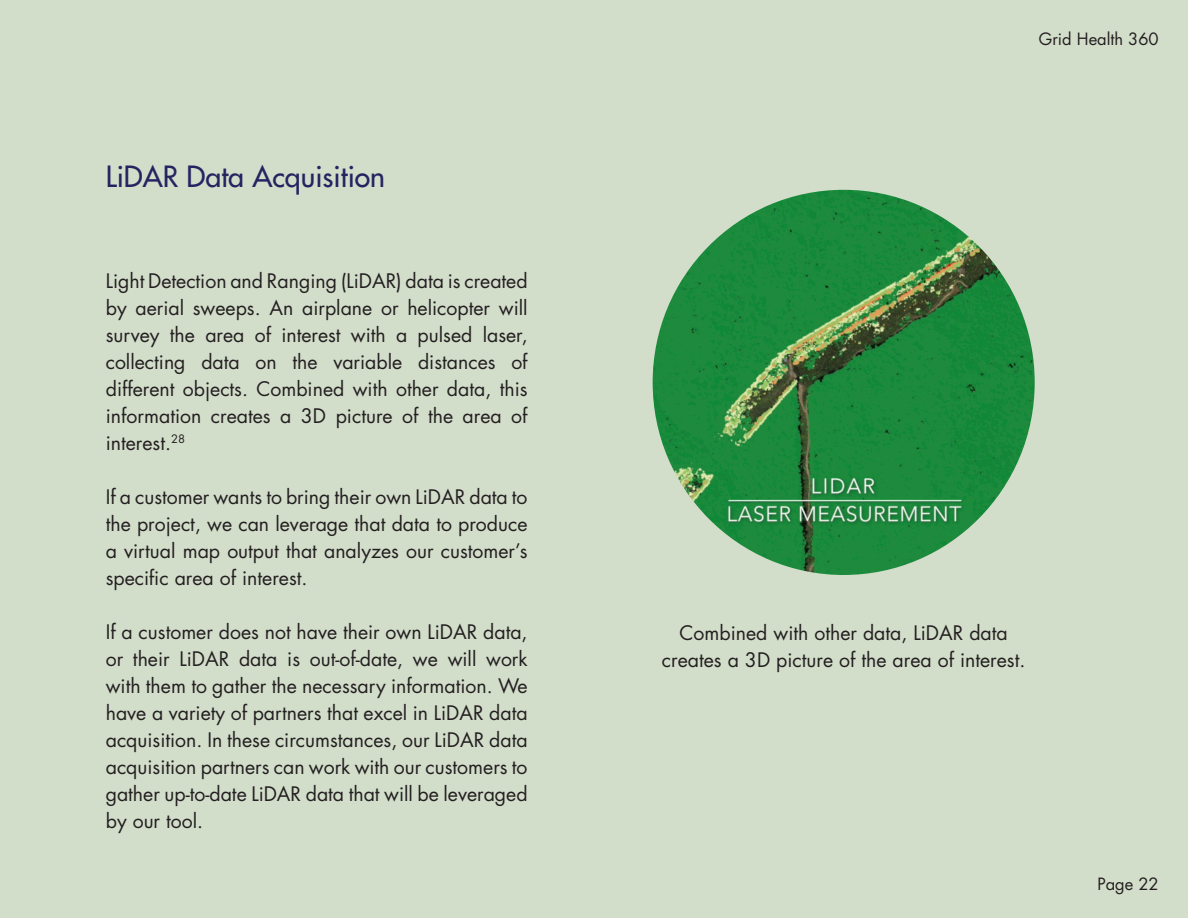
<style>
.page{position:relative;width:1188px;height:918px;background:#d2ddca}
.page>*{position:absolute;margin:0;border:0;box-sizing:border-box;transform-origin:0 0}
.t1{font:500 28.5px "Futura Std";color:#272361}
.t2{font:19.5px/27px "Futura Std";color:#231f20;text-align:justify}
.t3{font:16.5px "Futura Std";color:#231f20}
</style>
<div class="page">
<img style="left:653px;top:190px;width:382px;height:385px">
<p class="t3" style="left:1039px;top:28px;width:121px">Grid Health 360</p>
<p class="t1" style="left:106px;top:159px;width:281px">LiDAR Data Acquisition</p>
<p class="t2" style="left:106px;top:267px;width:423px">Light Detection and Ranging (LiDAR) data is created by aerial sweeps. An airplane or helicopter will survey the area of interest with a pulsed laser, collecting data on the variable distances of different objects. Combined with other data, this information creates a 3D picture of the area of interest.<sup>28</sup></p>
<p class="t2" style="left:106px;top:483px;width:423px">If a customer wants to bring their own LiDAR data to the project, we can leverage that data to produce a virtual map output that analyzes our customer’s specific area of interest.</p>
<p class="t2" style="left:106px;top:618px;width:423px">If a customer does not have their own LiDAR data, or their LiDAR data is out-of-date, we will work with them to gather the necessary information. We have a variety of partners that excel in LiDAR data acquisition. In these circumstances, our LiDAR data acquisition partners can work with our customers to gather up-to-date LiDAR data that will be leveraged by our tool.</p>
<p class="t2" style="left:662px;top:620px;width:365px;text-align:center">Combined with other data, LiDAR data creates a 3D picture of the area of interest.</p>
<p class="t3" style="left:1097px;top:874px;width:63px">Page 22</p>
</div>
